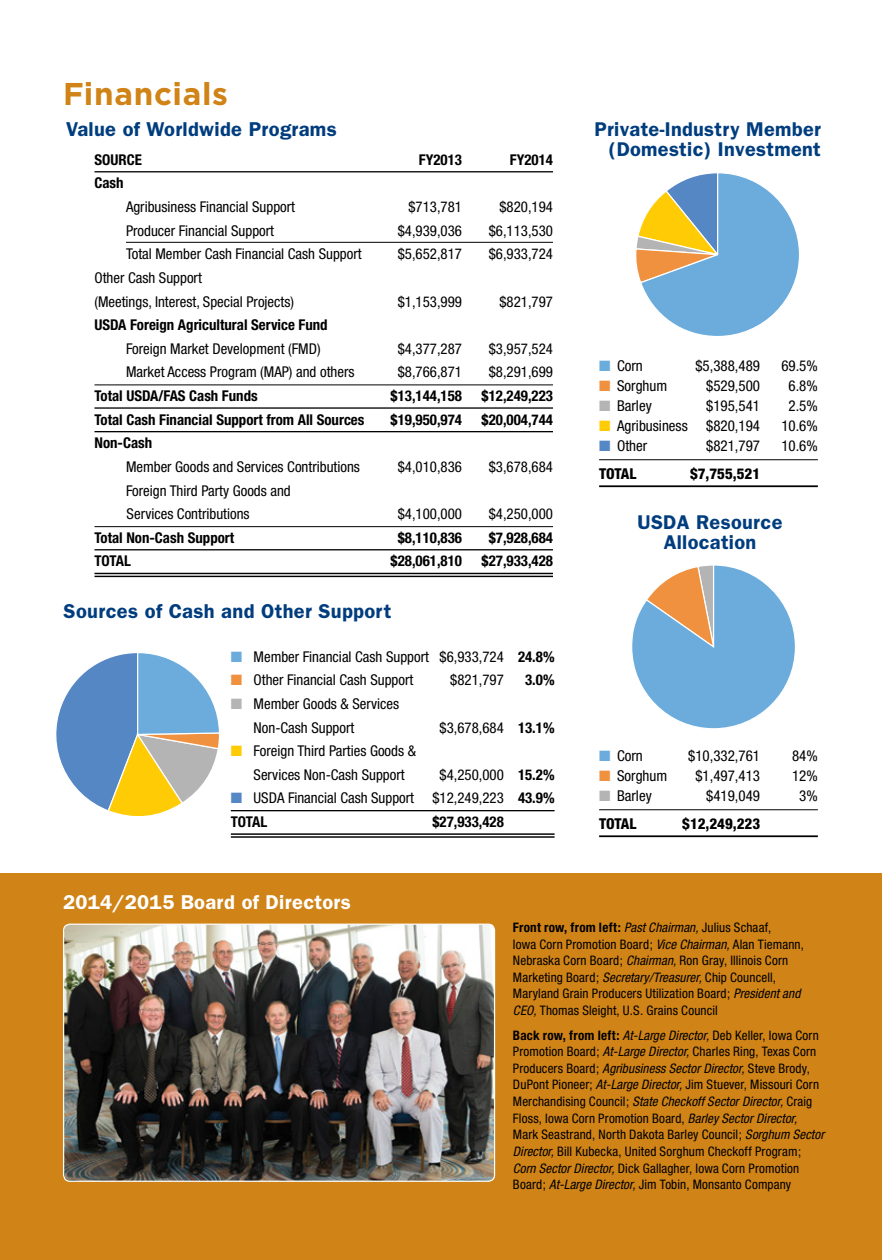
<style>
.page{position:relative;width:882px;height:1260px;background:#fff}
.page>*{position:absolute;margin:0;border:0;box-sizing:border-box;transform-origin:0 0}
.t1{font:700 31.5px "Gotham HTF";letter-spacing:.02em;color:#d08316}
.financial_titles{font:600 20.12px "Franklin Gothic";letter-spacing:.015em;color:#003d7e}
.t2{font:600 20.12px "Franklin Gothic";letter-spacing:.015em;color:#fff}
.t3{font:600 19.95px/19.9px "Franklin Gothic";letter-spacing:.015em;color:#003d7e;text-align:right}
._1_chart{font:condensed 15.05px "Helvetica Neue";color:#000}
._2_chart{font:800 condensed 15.05px "Helvetica Neue";color:#000}
.t4{font:condensed 14.88px/23.6px "Helvetica Neue";color:#000}
.bold_totals{font:700 condensed 14.88px "Helvetica Neue";color:#000}
.t5{font:condensed 13.12px/16.6px "Helvetica Neue";letter-spacing:.015em;color:#000}
.t6{font:700 condensed 13.12px "Helvetica Neue";letter-spacing:.02em;color:#000}
.s1{color:#6bacdd}
.s2{font-weight:700}
.s3{color:#f0913f}
.s4{color:#b4b4b4}
.s5{color:#ffcb05}
.s6{color:#5687c5}
.s7{font-weight:400;font-style:italic}
.s8{font-weight:400}
.s9{font-style:italic}
</style>
<div class="page">
<div style="left:1px;top:874px;width:881px;height:386px;background:#d08316"></div>
<hr style="left:94px;top:171px;width:459px;height:1px;background:#000">
<hr style="left:126px;top:242px;width:427px;height:1px;background:#000">
<hr style="left:94px;top:384px;width:459px;height:1px;background:#000">
<hr style="left:94px;top:407px;width:459px;height:2px;background:#000">
<hr style="left:94px;top:431px;width:459px;height:1px;background:#000">
<hr style="left:94px;top:526px;width:459px;height:1px;background:#000">
<hr style="left:94px;top:549px;width:459px;height:1px;background:#000">
<hr style="left:94px;top:573px;width:459px;height:1px;background:#000">
<hr style="left:94px;top:576px;width:459px;height:1px;background:#000">
<hr style="left:599px;top:459px;width:219px;height:1px;background:#000">
<hr style="left:599px;top:485px;width:219px;height:2px;background:#000">
<hr style="left:599px;top:809px;width:219px;height:1px;background:#000">
<hr style="left:599px;top:835px;width:219px;height:2px;background:#000">
<hr style="left:231px;top:810px;width:324px;height:1px;background:#000">
<hr style="left:231px;top:833px;width:324px;height:2px;background:#000">
<hr style="left:231px;top:836px;width:324px;height:2px;background:#000">
<img style="left:64px;top:924px;width:431px;height:256px">
<div style="left:63px;top:924px;width:432px;height:258px;border:1px solid #fff;border-radius:6px"></div>
<svg style="left:632px;top:565px;width:163px;height:164px"></svg>
<svg style="left:636px;top:173px;width:163px;height:163px"></svg>
<svg style="left:56px;top:653px;width:163px;height:164px"></svg>
<p class="t1" style="left:63px;top:75px;width:167px">Financials</p>
<p class="financial_titles" style="left:66px;top:117px;width:272px">Value of Worldwide Programs</p>
<p class="bold_totals" style="left:94px;top:151px;width:49px">SOURCE</p>
<p class="bold_totals" style="left:419px;top:151px;width:45px">FY2013</p>
<p class="bold_totals" style="left:510px;top:151px;width:45px">FY2014</p>
<p class="bold_totals" style="left:94px;top:174px;width:31px">Cash</p>
<p class="t4" style="left:126px;top:195px;width:171px">Agribusiness Financial Support</p>
<p class="t4" style="left:408px;top:195px;width:55px">$713,781</p>
<p class="t4" style="left:499px;top:195px;width:55px">$820,194</p>
<p class="t4" style="left:126px;top:219px;width:150px">Producer Financial Support</p>
<p class="t4" style="left:398px;top:219px;width:66px">$4,939,036</p>
<p class="t4" style="left:489px;top:219px;width:66px">$6,113,530</p>
<p class="t4" style="left:126px;top:242px;width:237px">Total Member Cash Financial Cash Support</p>
<p class="t4" style="left:398px;top:242px;width:66px">$5,652,817</p>
<p class="t4" style="left:489px;top:242px;width:66px">$6,933,724</p>
<p class="t4" style="left:94px;top:266px;width:109px">Other Cash Support</p>
<p class="t4" style="left:94px;top:289px;width:201px">(Meetings, Interest, Special Projects)</p>
<p class="t4" style="left:398px;top:289px;width:66px">$1,153,999</p>
<p class="t4" style="left:499px;top:289px;width:55px">$821,797</p>
<p class="bold_totals" style="left:94px;top:316px;width:235px">USDA Foreign Agricultural Service Fund</p>
<p class="t4" style="left:126px;top:337px;width:196px">Foreign Market Development (FMD)</p>
<p class="t4" style="left:398px;top:337px;width:66px">$4,377,287</p>
<p class="t4" style="left:489px;top:337px;width:66px">$3,957,524</p>
<p class="t4" style="left:126px;top:360px;width:230px">Market Access Program (MAP) and others</p>
<p class="t4" style="left:398px;top:360px;width:66px">$8,766,871</p>
<p class="t4" style="left:489px;top:360px;width:66px">$8,291,699</p>
<p class="bold_totals" style="left:94px;top:387px;width:165px">Total USDA/FAS Cash Funds</p>
<p class="bold_totals" style="left:391px;top:387px;width:73px">$13,144,158</p>
<p class="bold_totals" style="left:482px;top:387px;width:73px">$12,249,223</p>
<p class="bold_totals" style="left:94px;top:410px;width:271px">Total Cash Financial Support from All Sources</p>
<p class="bold_totals" style="left:391px;top:410px;width:73px">$19,950,974</p>
<p class="bold_totals" style="left:482px;top:410px;width:73px">$20,004,744</p>
<p class="bold_totals" style="left:94px;top:434px;width:59px">Non-Cash</p>
<p class="t4" style="left:126px;top:455px;width:235px">Member Goods and Services Contributions</p>
<p class="t4" style="left:398px;top:455px;width:66px">$4,010,836</p>
<p class="t4" style="left:489px;top:455px;width:66px">$3,678,684</p>
<p class="t4" style="left:126px;top:478px;width:166px">Foreign Third Party Goods and<br>Services Contributions</p>
<p class="t4" style="left:398px;top:502px;width:66px">$4,100,000</p>
<p class="t4" style="left:489px;top:502px;width:66px">$4,250,000</p>
<p class="bold_totals" style="left:94px;top:529px;width:141px">Total Non-Cash Support</p>
<p class="bold_totals" style="left:398px;top:529px;width:66px">$8,110,836</p>
<p class="bold_totals" style="left:489px;top:529px;width:66px">$7,928,684</p>
<p class="bold_totals" style="left:94px;top:552px;width:38px">TOTAL</p>
<p class="bold_totals" style="left:391px;top:552px;width:73px">$28,061,810</p>
<p class="bold_totals" style="left:482px;top:552px;width:73px">$27,933,428</p>
<p class="financial_titles" style="left:64px;top:600px;width:329px">Sources of Cash and Other Support</p>
<p class="t4" style="left:231px;top:645px;width:325px"><span class="s1">■</span> Member Financial Cash Support $6,933,724 <span class="s2">24.8%</span></p>
<p class="t4" style="left:231px;top:668px;width:184px"><span class="s3">■</span> Other Financial Cash Support</p>
<p class="t4" style="left:450px;top:668px;width:55px">$821,797</p>
<p class="bold_totals" style="left:525px;top:671px;width:31px">3.0%</p>
<p class="t4" style="left:254px;top:692px;width:147px;text-indent:-23px"><span class="s4">■</span> Member Goods &amp; Services<br>Non-Cash Support</p>
<p class="t4" style="left:440px;top:715px;width:117px">$3,678,684 <span class="s2">13.1%</span></p>
<p class="t4" style="left:254px;top:739px;width:164px;text-indent:-23px"><span class="s5">■</span> Foreign Third Parties Goods &amp;<br>Services Non-Cash Support</p>
<p class="t4" style="left:440px;top:763px;width:117px">$4,250,000 <span class="s2">15.2%</span></p>
<p class="t4" style="left:231px;top:786px;width:325px"><span class="s6">■</span> USDA Financial Cash Support $12,249,223 <span class="s2">43.9%</span></p>
<p class="bold_totals" style="left:231px;top:813px;width:38px">TOTAL</p>
<p class="bold_totals" style="left:432px;top:813px;width:73px">$27,933,428</p>
<p class="t2" style="left:63px;top:890px;width:289px">2014/2015 Board of Directors</p>
<p class="t3" style="left:594px;top:118px;width:228px">Private-Industry Member (Domestic) Investment</p>
<p class="_1_chart" style="left:599px;top:357px;width:45px"><span class="s1">■</span> Corn</p>
<p class="_1_chart" style="left:695px;top:357px;width:66px">$5,388,489</p>
<p class="_1_chart" style="left:781px;top:357px;width:38px">69.5%</p>
<p class="_1_chart" style="left:599px;top:377px;width:70px"><span class="s3">■</span> Sorghum</p>
<p class="_1_chart" style="left:706px;top:377px;width:55px">$529,500</p>
<p class="_1_chart" style="left:789px;top:377px;width:31px">6.8%</p>
<p class="_1_chart" style="left:599px;top:397px;width:54px"><span class="s4">■</span> Barley</p>
<p class="_1_chart" style="left:706px;top:397px;width:55px">$195,541</p>
<p class="_1_chart" style="left:789px;top:397px;width:31px">2.5%</p>
<p class="_1_chart" style="left:599px;top:417px;width:163px"><span class="s5">■</span> Agribusiness $820,194</p>
<p class="_1_chart" style="left:781px;top:417px;width:38px">10.6%</p>
<p class="_1_chart" style="left:599px;top:437px;width:50px"><span class="s6">■</span> Other</p>
<p class="_1_chart" style="left:706px;top:437px;width:55px">$821,797</p>
<p class="_1_chart" style="left:781px;top:437px;width:38px">10.6%</p>
<p class="_2_chart" style="left:599px;top:464px;width:39px">TOTAL</p>
<p class="_2_chart" style="left:690px;top:464px;width:72px">$7,755,521</p>
<p class="t3" style="left:638px;top:512px;width:146px">USDA Resource</p>
<p class="t3" style="left:664px;top:532px;width:94px">Allocation</p>
<p class="_1_chart" style="left:599px;top:747px;width:45px"><span class="s1">■</span> Corn</p>
<p class="_1_chart" style="left:688px;top:747px;width:73px">$10,332,761</p>
<p class="_1_chart" style="left:792px;top:747px;width:27px">84%</p>
<p class="_1_chart" style="left:599px;top:767px;width:70px"><span class="s3">■</span> Sorghum</p>
<p class="_1_chart" style="left:695px;top:767px;width:66px">$1,497,413</p>
<p class="_1_chart" style="left:792px;top:767px;width:27px">12%</p>
<p class="_1_chart" style="left:599px;top:787px;width:54px"><span class="s4">■</span> Barley</p>
<p class="_1_chart" style="left:706px;top:787px;width:55px">$419,049</p>
<p class="_1_chart" style="left:799px;top:787px;width:20px">3%</p>
<p class="_2_chart" style="left:599px;top:814px;width:39px">TOTAL</p>
<p class="_2_chart" style="left:682px;top:814px;width:79px">$12,249,223</p>
<p class="t6" style="left:513px;top:919px;width:260px">Front row, from left: <span class="s7">Past Chairman,</span> <span class="s8">Julius Schaaf,</span></p>
<p class="t5" style="left:513px;top:936px;width:293px">Iowa Corn Promotion Board; <span class="s9">Vice Chairman,</span> Alan Tiemann, Nebraska Corn Board; <span class="s9">Chairman,</span> Ron Gray, Illinois Corn Marketing Board; <span class="s9">Secretary/Treasurer,</span> Chip Councell, Maryland Grain Producers Utilization Board; <span class="s9">President and CEO,</span> Thomas Sleight, U.S. Grains Council</p>
<p class="t5" style="left:513px;top:1027px;width:313px"><span class="s2">Back row, from left:</span> <span class="s9">At-Large Director,</span> Deb Keller, Iowa Corn Promotion Board; <span class="s9">At-Large Director,</span> Charles Ring, Texas Corn Producers Board; <span class="s9">Agribusiness Sector Director,</span> Steve Brody, DuPont Pioneer; <span class="s9">At-Large Director,</span> Jim Stuever, Missouri Corn Merchandising Council; <span class="s9">State Checkoff Sector Director,</span> Craig Floss, Iowa Corn Promotion Board, <span class="s9">Barley Sector Director, </span>Mark Seastrand, North Dakota Barley Council; <span class="s9">Sorghum Sector Director,</span> Bill Kubecka, United Sorghum Checkoff Program; <span class="s9">Corn Sector Director,</span> Dick Gallagher, Iowa Corn Promotion Board; <span class="s9">At-Large Director,</span> Jim Tobin, Monsanto Company</p>
</div>
